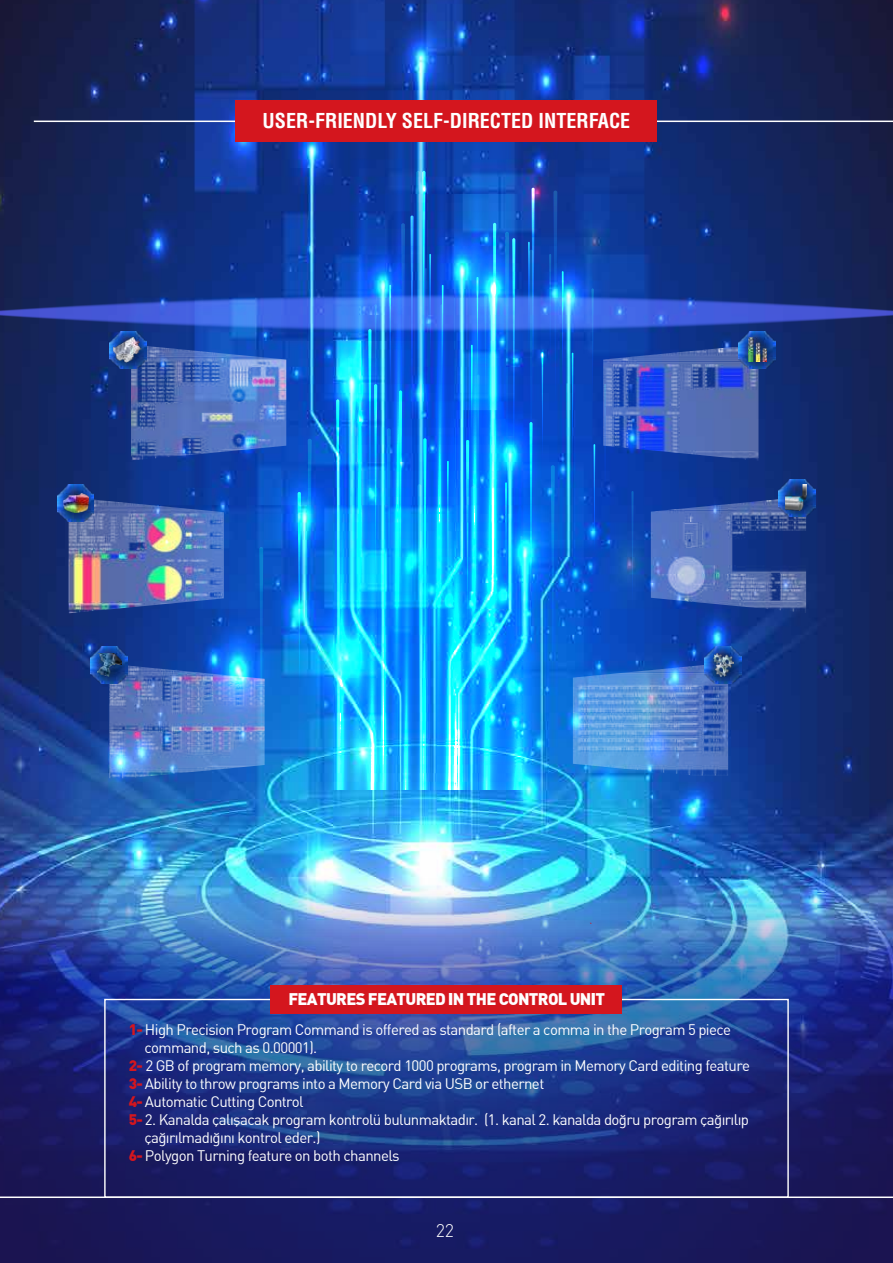
<style>
.page{position:relative;width:893px;height:1263px;background:#fff}
.page>*{position:absolute;margin:0;border:0;box-sizing:border-box;transform-origin:0 0}
.t1{font:700 condensed 20.1px "Helvetica";color:#fff}
.t2{font:300 18px "DIN";color:#fff}
.t3{font:900 16.5px "DIN";letter-spacing:-.04em;color:#fff}
.t4{font:15px "DIN";letter-spacing:-.04em;color:#fff}
.s1{font-weight:900;color:#d4161e}
</style>
<div class="page">
<img style="left:0;top:0;width:893px;height:876px">
<img style="left:0;top:876px;width:893px;height:387px">
<hr style="left:0;top:1196px;width:893px;height:2px;background:#fff">
<img style="left:0;top:9px;width:893px;height:780px">
<div style="left:104px;top:999px;width:685px;height:199px;border:1px solid #fff"></div>
<div style="left:271px;top:985px;width:351px;height:29px;background:#d4161e"></div>
<h1 class="t1" style="left:263px;top:108px;width:369px">USER-FRIENDLY SELF-DIRECTED INTERFACE</h1>
<p class="t3" style="left:288px;top:988px;width:318px">FEATURES FEATURED IN THE CONTROL UNIT</p>
<p class="t4" style="left:129px;top:1020px;width:604px"><span class="s1">1-</span> High Precision Program Command is offered as standard (after a comma in the Program 5 piece</p>
<p class="t4" style="left:144px;top:1038px;width:174px">command, such as 0.00001).</p>
<p class="t4" style="left:129px;top:1056px;width:623px"><span class="s1">2-</span> 2 GB of program memory, ability to record 1000 programs, program in Memory Card editing feature</p>
<p class="t4" style="left:129px;top:1074px;width:417px"><span class="s1">3-</span> Ability to throw programs into a Memory Card via USB or ethernet</p>
<p class="t4" style="left:129px;top:1092px;width:177px"><span class="s1">4-</span> Automatic Cutting Control</p>
<p class="t4" style="left:129px;top:1110px;width:622px"><span class="s1">5-</span> 2. Kanalda çalışacak program kontrolü bulunmaktadır. (1. kanal 2. kanalda doğru program çağırılıp</p>
<p class="t4" style="left:144px;top:1128px;width:178px">çağırılmadığını kontrol eder.)</p>
<p class="t4" style="left:129px;top:1146px;width:272px"><span class="s1">6-</span> Polygon Turning feature on both channels</p>
<p class="t2" style="left:436px;top:1219px;width:20px">22</p>
</div>
